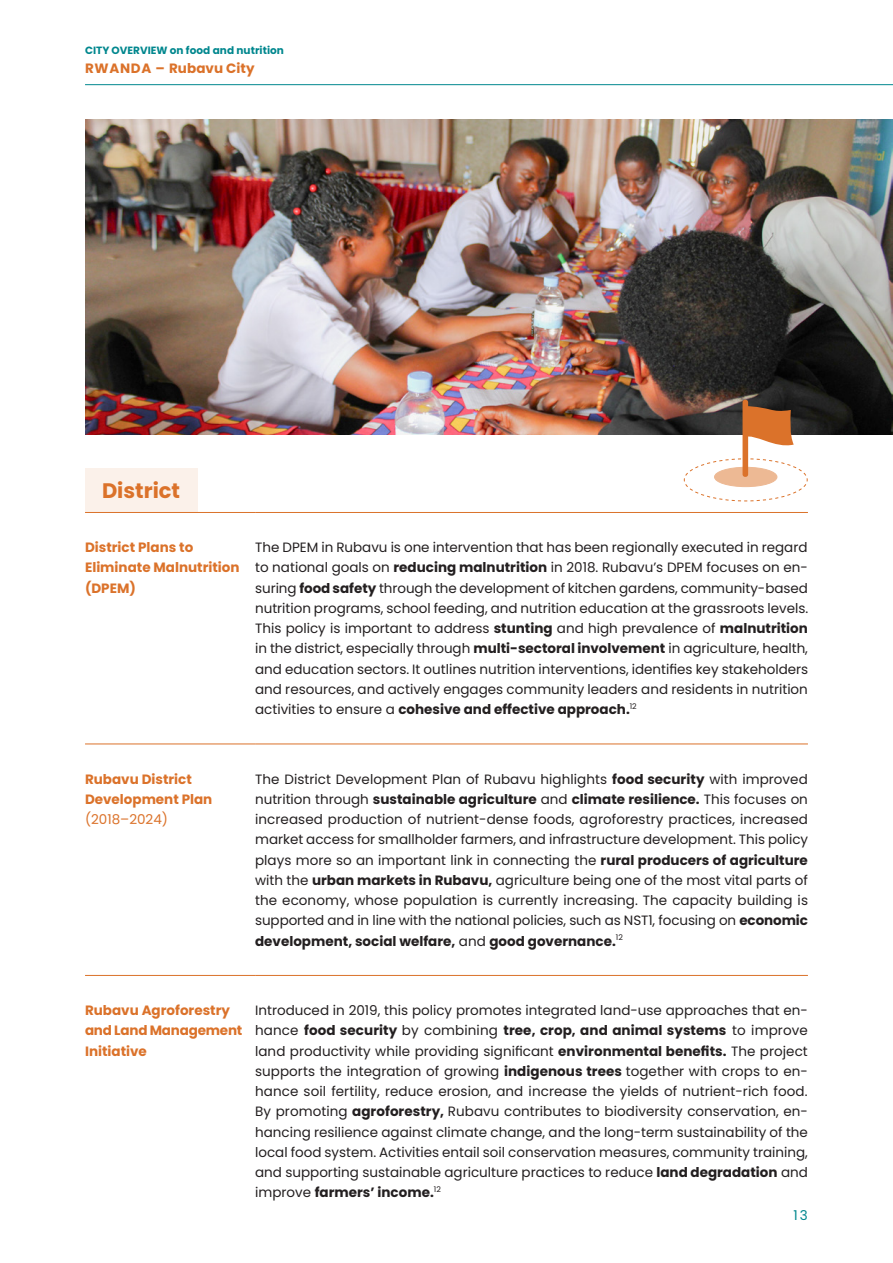
<style>
.page{position:relative;width:893px;height:1263px;background:#fff}
.page>*{position:absolute;margin:0;border:0;box-sizing:border-box;transform-origin:0 0}
.t1{font:700 21px "Poppins";color:#db722a}
.t2{font:13.5px/20.2px "Poppins";color:#231f20;text-align:justify}
.t3{font:700 13.5px/20.2px "Poppins";color:#db722a}
.t4{font:13.5px "Poppins";color:#db722a}
.t5{font:13.5px "Poppins";color:#00878e}
.t6{font:700 10.5px "Poppins";letter-spacing:.005em;color:#00878e}
.s1{font-weight:700}
</style>
<div class="page">
<img style="left:85px;top:119px;width:808px;height:316px">
<div style="left:85px;top:469px;width:112px;height:43px;background:#fbf1ea"></div>
<hr style="left:85px;top:512px;width:170px;height:1px;background:#db722a">
<hr style="left:255px;top:512px;width:553px;height:1px;background:#db722a">
<hr style="left:85px;top:743px;width:170px;height:1px;background:#db722a">
<hr style="left:255px;top:743px;width:553px;height:1px;background:#db722a">
<hr style="left:85px;top:975px;width:170px;height:1px;background:#db722a">
<hr style="left:255px;top:975px;width:553px;height:1px;background:#db722a">
<svg style="left:683px;top:458px;width:125px;height:44px"></svg>
<div style="left:714px;top:467px;width:63px;height:20px;background:#edb994;border-radius:50%"></div>
<div style="left:714px;top:467px;width:63px;height:20px;border:1px solid #edb994;border-radius:50%"></div>
<div style="left:742px;top:400px;width:6px;height:77px;background:#db722a;border-radius:2px"></div>
<svg style="left:748px;top:406px;width:46px;height:43px"></svg>
<hr style="left:85px;top:84px;width:808px;height:1px;background:#00878e">
<p class="t6" style="left:85px;top:44px;width:200px">CITY OVERVIEW on food and nutrition</p>
<p class="t3" style="left:85px;top:58px;width:171px">RWANDA – Rubavu City</p>
<h1 class="t1" style="left:102px;top:478px;width:80px">District</h1>
<p class="t3" style="left:85px;top:537px;width:156px">District Plans to<br>Eliminate Malnutrition (DPEM)</p>
<p class="t2" style="left:255px;top:537px;width:555px">The DPEM in Rubavu is one intervention that has been regionally executed in regard to national goals on <span class="s1">reducing malnutrition</span> in 2018. Rubavu’s DPEM focuses on en&shy;suring <span class="s1">food safety</span> through the development of kitchen gardens, community-based nutrition programs, school feeding, and nutrition education at the grassroots levels.<br>This policy is important to address <span class="s1">stunting</span> and high prevalence of <span class="s1">malnutrition </span>in the district, especially through <span class="s1">multi-sectoral involvement</span> in agriculture, health, and education sectors. It outlines nutrition interventions, identifies key stakeholders and resources, and actively engages community leaders and residents in nutrition activities to ensure a <span class="s1">cohesive and effective approach.</span><sup>12</sup></p>
<p class="t3" style="left:85px;top:769px;width:129px">Rubavu District<br>Development Plan</p>
<p class="t4" style="left:85px;top:811px;width:84px">(2018–2024)</p>
<p class="t2" style="left:255px;top:769px;width:555px">The District Development Plan of Rubavu highlights <span class="s1">food security</span> with improved nutrition through <span class="s1">sustainable agriculture</span> and <span class="s1">climate resilience.</span> This focuses on increased production of nutrient-dense foods, agroforestry practices, increased market access for smallholder farmers, and infrastructure development. This policy plays more so an important link in connecting the <span class="s1">rural producers of agriculture </span>with the <span class="s1">urban markets in Rubavu,</span> agriculture being one of the most vital parts of the economy, whose population is currently increasing. The capacity building is supported and in line with the national policies, such as NST1, focusing on <span class="s1">economic development, social welfare,</span> and <span class="s1">good governance.</span><sup>12</sup></p>
<p class="t3" style="left:85px;top:1000px;width:159px">Rubavu Agroforestry and Land Management<br>Initiative</p>
<p class="t2" style="left:255px;top:1000px;width:554px">Introduced in 2019, this policy promotes integrated land-use approaches that en&shy;hance <span class="s1">food security</span> by combining <span class="s1">tree, crop, and animal systems</span> to improve land productivity while providing significant <span class="s1">environmental benefits.</span> The project supports the integration of growing <span class="s1">indigenous trees</span> together with crops to en&shy;hance soil fertility, reduce erosion, and increase the yields of nutrient-rich food.<br>By promoting <span class="s1">agroforestry,</span> Rubavu contributes to biodiversity conservation, en&shy;hancing resilience against climate change, and the long-term sustainability of the local food system. Activities entail soil conservation measures, community training, and supporting sustainable agriculture practices to reduce <span class="s1">land degradation</span> and improve <span class="s1">farmers’ income.</span><sup>12</sup></p>
<p class="t5" style="left:794px;top:1208px;width:16px">13</p>
</div>
